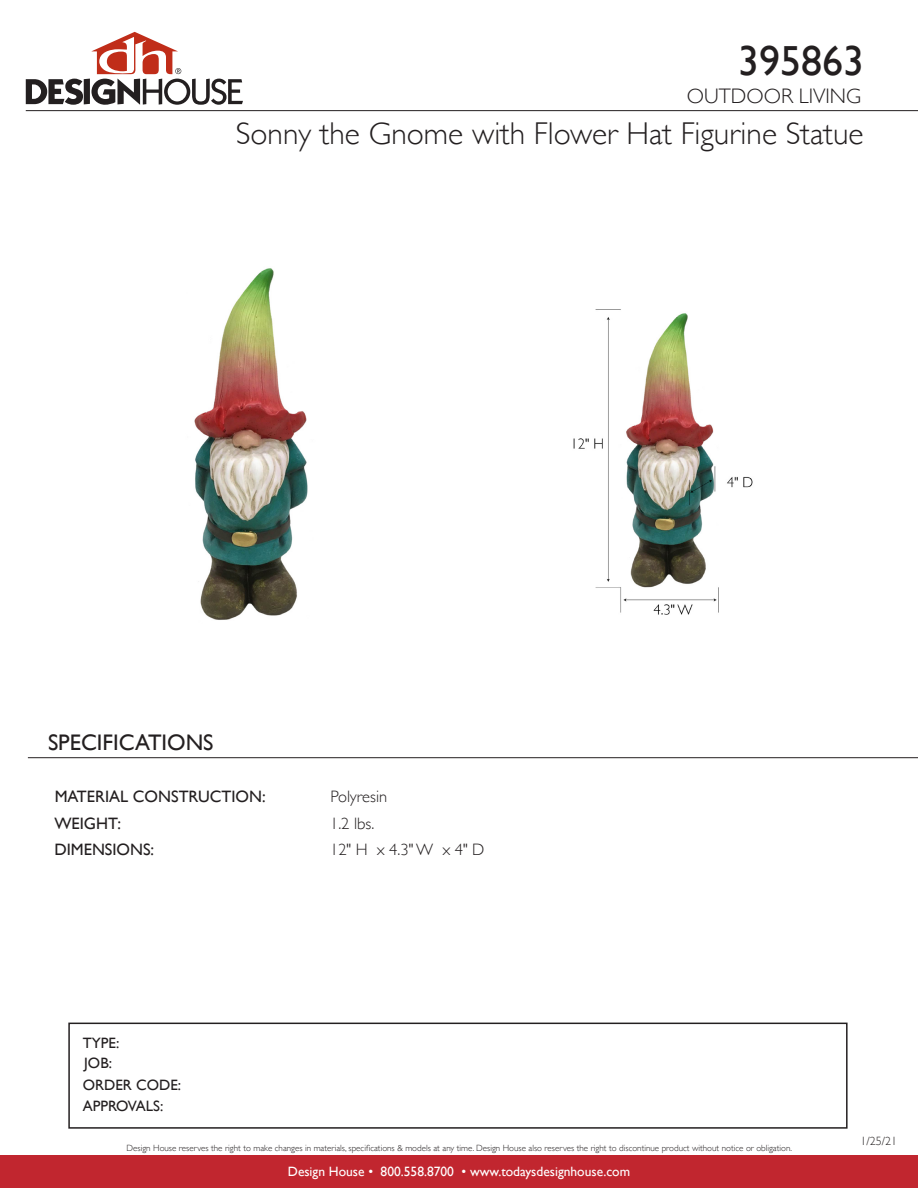
<style>
.page{position:relative;width:918px;height:1188px;background:#fff}
.page>*{position:absolute;margin:0;border:0;box-sizing:border-box;transform-origin:0 0}
.t1{font:42px "Gill Sans";color:#231f20}
.t2{font:300 31.5px "Gill Sans";color:#231f20}
.t3{font:22.5px "Gill Sans";color:#231f20}
.t4{font:300 21px "Gill Sans";color:#231f20}
.t5{font:16.5px "Gill Sans";color:#231f20}
.t6{font:300 16.5px "Gill Sans";color:#231f20}
.t7{font:15px "Gill Sans";color:#231f20}
.t8{font:13.5px "Gill Sans";color:#fff}
.t9{font:300 12px "Gill Sans";color:#231f20}
.t10{font:300 9px "Gill Sans";color:#231f20}
</style>
<div class="page">
<div style="left:0;top:1156px;width:918px;height:32px;background:#c1262f"></div>
<svg style="left:26px;top:32px;width:217px;height:73px"></svg>
<img style="left:573px;top:309px;width:180px;height:306px">
<div style="left:68px;top:1023px;width:780px;height:106px;border:2px solid #231f20"></div>
<hr style="left:26px;top:110px;width:892px;height:1px;background:#231f20">
<hr style="left:28px;top:757px;width:890px;height:1px;background:#231f20">
<img style="left:194px;top:268px;width:114px;height:352px">
<p class="t1" style="left:738px;top:36px;width:127px">395863</p>
<p class="t4" style="left:687px;top:79px;width:176px">OUTDOOR LIVING</p>
<p class="t2" style="left:236px;top:108px;width:629px">Sonny the Gnome with Flower Hat Figurine Statue</p>
<p class="t3" style="left:48px;top:729px;width:167px">SPECIFICATIONS</p>
<p class="t5" style="left:55px;top:787px;width:212px">MATERIAL CONSTRUCTION:</p>
<p class="t5" style="left:54px;top:814px;width:68px">WEIGHT:</p>
<p class="t5" style="left:54px;top:840px;width:101px">DIMENSIONS:</p>
<p class="t6" style="left:330px;top:784px;width:58px">Polyresin</p>
<p class="t6" style="left:330px;top:810px;width:46px">1.2 lbs.</p>
<p class="t6" style="left:330px;top:837px;width:156px">12" H x 4.3" W x 4" D</p>
<p class="t7" style="left:83px;top:1034px;width:38px">TYPE:</p>
<p class="t7" style="left:84px;top:1054px;width:29px">JOB:</p>
<p class="t7" style="left:83px;top:1076px;width:100px">ORDER CODE:</p>
<p class="t7" style="left:83px;top:1097px;width:82px">APPROVALS:</p>
<p class="t10" style="left:127px;top:1141px;width:667px">Design House reserves the right to make changes in materials, specifications &amp; models at any time. Design House also reserves the right to discontinue product without notice or obligation.</p>
<p class="t8" style="left:288px;top:1164px;width:344px">Design House • 800.558.8700 • www.todaysdesignhouse.com</p>
<p class="t9" style="left:861px;top:1132px;width:38px">1/25/21</p>
</div>
